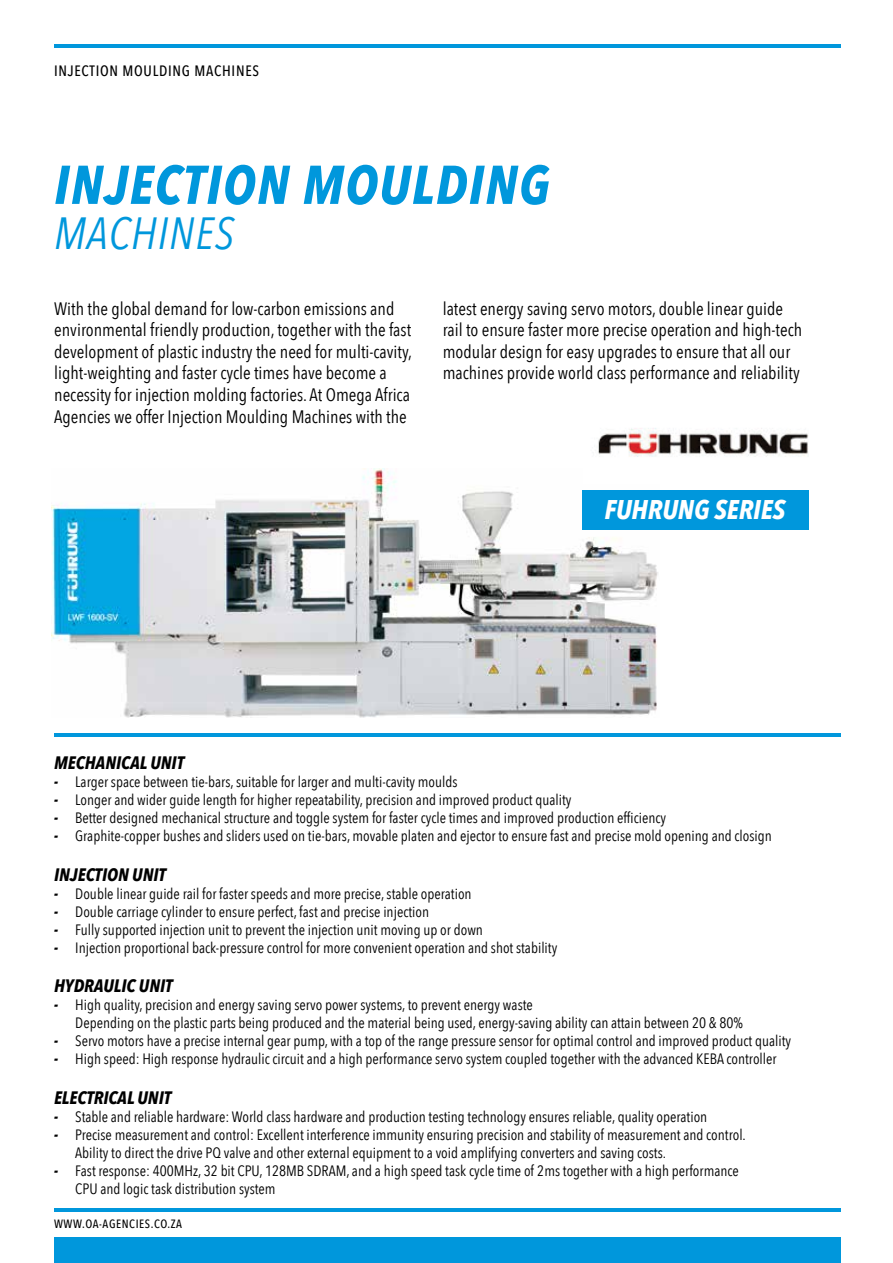
<style>
.page{position:relative;width:893px;height:1263px;background:#fff}
.page>*{position:absolute;margin:0;border:0;box-sizing:border-box;transform-origin:0 0}
.t1{font:italic 700 54px "Avenir Next Condensed";color:#0097dc}
.t2{font:italic 45px "Avenir Next Condensed";color:#0097dc}
.t3{font:italic 700 27px "Avenir Next Condensed";color:#fff}
.t4{font:18px/21.6px "Avenir Next Condensed";color:#000}
.t5{font:italic 700 18px "Avenir Next Condensed";color:#000}
.t6{font:15px/18px "Avenir Next Condensed";color:#000}
.t7{font:500 15px "Avenir Next Condensed";letter-spacing:.05em;color:#000}
.t8{font:500 12px "Avenir Next Condensed";letter-spacing:.05em;color:#000}
.s1{font-weight:800;font-style:italic}
</style>
<div class="page">
<img style="left:52px;top:468px;width:607px;height:249px">
<hr style="left:54px;top:45px;width:787px;height:3px;background:#0097dc">
<hr style="left:54px;top:1208px;width:787px;height:3px;background:#0097dc">
<div style="left:54px;top:1237px;width:787px;height:26px;background:#0097dc"></div>
<hr style="left:54px;top:733px;width:787px;height:4px;background:#0097dc">
<div style="left:583px;top:490px;width:226px;height:39px;background:#0097dc"></div>
<img style="left:584px;top:428px;width:225px;height:55px">
<p class="t7" style="left:54px;top:61px;width:29px">INJECTION</p>
<p class="t7" style="left:123px;top:61px;width:21px">MOULDING</p>
<p class="t7" style="left:194px;top:61px;width:21px">MACHINES</p>
<h1 class="t1" style="left:54px;top:152px;width:103px">INJECTION</h1>
<h1 class="t1" style="left:302px;top:152px;width:38px">MOU</h1>
<h1 class="t1" style="left:412px;top:152px;width:138px">LDING</h1>
<h2 class="t2" style="left:54px;top:206px;width:182px">MACHINES</h2>
<p class="t4" style="left:54px;top:297px;width:359px">With the global demand for low-carbon emissions and environmental friendly production, together with the fast development of plastic industry the need for multi-cavity, light-weighting and faster cycle times have become a necessity for injection molding factories. At Omega Africa Agencies we offer Injection Moulding Machines with the</p>
<p class="t4" style="left:443px;top:297px;width:361px">latest energy saving servo motors, double linear guide rail to ensure faster more precise operation and high-tech modular design for easy upgrades to ensure that all our machines provide world class performance and reliability</p>
<h3 class="t3" style="left:604px;top:493px;width:136px">FUHRUNG SERIES</h3>
<p class="t5" style="left:54px;top:751px;width:24px">MECHANICA</p>
<p class="t5" style="left:140px;top:751px;width:31px">L UNIT</p>
<p class="t6" style="left:54px;top:773px;width:405px"><span class="s1">-</span> Larger space between tie-bars, suitable for larger and multi-cavity moulds</p>
<p class="t6" style="left:54px;top:791px;width:519px"><span class="s1">-</span> Longer and wider guide length for higher repeatability, precision and improved product quality</p>
<p class="t6" style="left:54px;top:809px;width:614px"><span class="s1">-</span> Better designed mechanical structure and toggle system for faster cycle times and improved production efficiency</p>
<p class="t6" style="left:54px;top:827px;width:719px"><span class="s1">-</span> Graphite-copper bushes and sliders used on tie-bars, movable platen and ejector to ensure fast and precise mold opening and closign</p>
<p class="t5" style="left:54px;top:863px;width:113px">INJECTION UNIT</p>
<p class="t6" style="left:54px;top:884px;width:419px"><span class="s1">-</span> Double linear guide rail for faster speeds and more precise, stable operation</p>
<p class="t6" style="left:54px;top:902px;width:377px"><span class="s1">-</span> Double carriage cylinder to ensure perfect, fast and precise injection</p>
<p class="t6" style="left:54px;top:920px;width:430px"><span class="s1">-</span> Fully supported injection unit to prevent the injection unit moving up or down</p>
<p class="t6" style="left:54px;top:938px;width:505px"><span class="s1">-</span> Injection proportional back-pressure control for more convenient operation and shot stability</p>
<p class="t5" style="left:54px;top:975px;width:31px">HYDRAU</p>
<p class="t5" style="left:114px;top:975px;width:35px">LIC UNIT</p>
<p class="t6" style="left:75px;top:996px;width:669px;text-indent:-21px"><span class="s1">-</span> High quality, precision and energy saving servo power systems, to prevent energy waste<br>Depending on the plastic parts being produced and the material being used, energy-saving ability can attain between 20 &amp; 80%</p>
<p class="t6" style="left:54px;top:1032px;width:739px"><span class="s1">-</span> Servo motors have a precise internal gear pump, with a top of the range pressure sensor for optimal control and improved product quality</p>
<p class="t6" style="left:54px;top:1050px;width:724px"><span class="s1">-</span> High speed: High response hydraulic circuit and a high performance servo system coupled together with the advanced KEBA controller</p>
<p class="t5" style="left:54px;top:1086px;width:25px">ELECTRICA</p>
<p class="t5" style="left:127px;top:1086px;width:21px">L UNIT</p>
<p class="t6" style="left:54px;top:1107px;width:655px"><span class="s1">-</span> Stable and reliable hardware: World class hardware and production testing technology ensures reliable, quality operation</p>
<p class="t6" style="left:75px;top:1125px;width:672px;text-indent:-21px"><span class="s1">-</span> Precise measurement and control: Excellent interference immunity ensuring precision and stability of measurement and control.<br>Ability to direct the drive PQ valve and other external equipment to a void amplifying converters and saving costs.</p>
<p class="t6" style="left:75px;top:1161px;width:665px;text-indent:-21px"><span class="s1">-</span> Fast response: 400MHz, 32 bit CPU, 128MB SDRAM, and a high speed task cycle time of 2ms together with a high performance<br>CPU and logic task distribution system</p>
<p class="t8" style="left:54px;top:1217px;width:130px">WWW.OA-AGENCIES.CO.ZA</p>
</div>
